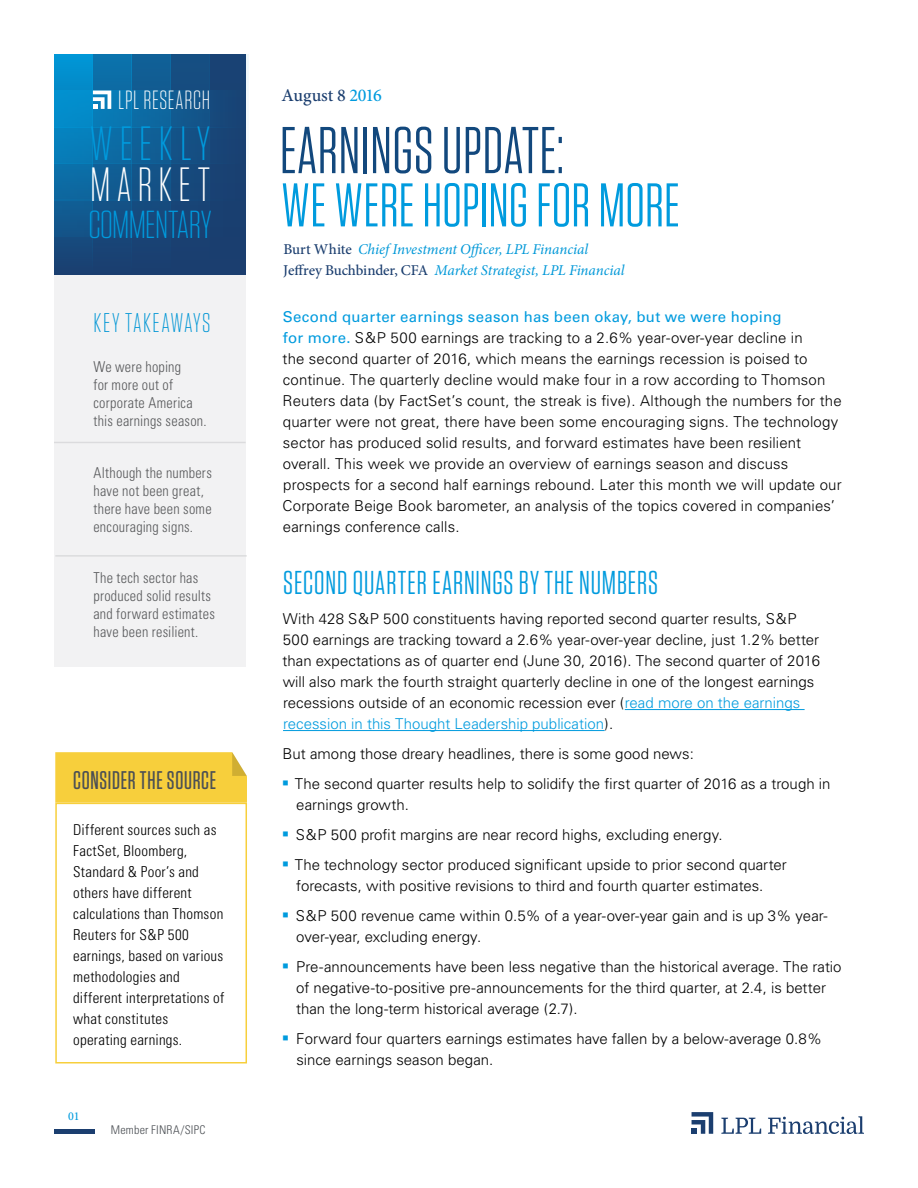
<style>
.page{position:relative;width:918px;height:1188px;background:#fff}
.page>*{position:absolute;margin:0;border:0;box-sizing:border-box;transform-origin:0 0}
.t1{font:66px "Tungsten Narrow";letter-spacing:.01em;color:#12487d}
.t2{font:61.5px "Tungsten Narrow";letter-spacing:.005em;color:#009bde}
.t3{font:300 48px "Tungsten Narrow";letter-spacing:.13em;color:#fff}
.t4{font:300 48px "Tungsten Narrow";letter-spacing:.135em;color:#009bde;scale:1.04 1}
.t5{font:300 39px "Tungsten Narrow";letter-spacing:-.015em;color:#009bde;scale:1.04 1}
.t6{font:33px "Tungsten Narrow";letter-spacing:.025em;color:#009bde}
.t7{font:300 27px "Tungsten Narrow";letter-spacing:.055em;color:#0497d5;scale:1.04 1}
.t8{font:300 26.25px "Tungsten Narrow";letter-spacing:.025em;color:#fff}
.t9{font:500 25.5px "Tungsten Narrow";letter-spacing:.03em;color:#4b4f54}
.t10{font:500 18px "Minion Pro";letter-spacing:-.01em;color:#1b3e6f}
.t11{font:300 15px/21px "Univers";color:#000}
.t12{font:300 condensed 15px/21px "Univers";letter-spacing:.02em;color:#000}
.t13{font:300 condensed 15px/18px "Univers";letter-spacing:.02em;color:#58595b;scale:.95 1}
.t14{font:italic 15px/21.5px "Minion Pro";letter-spacing:-.005em;color:#0098d8}
.t15{font:300 condensed 12px "Univers";letter-spacing:.015em;color:#4b4f54}
.t16{font:500 12px "Minion Pro";color:#009bde}
.s1{color:#009bde}
.s2{font-weight:500;font-style:normal;color:#1b3e6f}
.s3{font-weight:400;color:#009bde}
</style>
<div class="page">
<svg style="left:93px;top:54px;width:39px;height:221px;background:#106198"></svg>
<div style="left:209px;top:54px;width:39px;height:220px;background:#194274"></div>
<svg style="left:171px;top:54px;width:38px;height:221px;background:#164b7f"></svg>
<svg style="left:132px;top:54px;width:39px;height:221px;background:#12578d"></svg>
<svg style="left:54px;top:54px;width:39px;height:221px;background:#0975af"></svg>
<div style="left:54px;top:164px;width:194px;height:36px;background:linear-gradient(to right,#0769a3,#244371)"></div>
<div style="left:54px;top:200px;width:194px;height:37px;background:linear-gradient(to right,#0d568d,#244372)"></div>
<div style="left:54px;top:127px;width:194px;height:37px;background:linear-gradient(to right,#017fbd,#244472)"></div>
<svg style="left:93px;top:91px;width:18px;height:18px"></svg>
<hr style="left:54px;top:1130px;width:40px;height:4px;background:#1b3e6f">
<svg style="left:692px;top:1112px;width:21px;height:22px"></svg>
<svg style="left:721px;top:1118px;width:40px;height:16px"></svg>
<svg style="left:768px;top:1116px;width:96px;height:18px"></svg>
<hr style="left:625px;top:709px;width:180px;height:1px;background:#009bde">
<hr style="left:283px;top:730px;width:322px;height:1px;background:#009bde">
<hr style="left:56px;top:336px;width:195px;height:2px;background:#4b4f54">
<div style="left:54px;top:275px;width:192px;height:391px;background:#efeff0"></div>
<hr style="left:55px;top:555px;width:192px;height:2px;background:#4b4f54">
<hr style="left:54px;top:442px;width:192px;height:1px;background:#4b4f54">
<svg style="left:55px;top:752px;width:192px;height:51px;background:#f6cf41"></svg>
<div style="left:55px;top:803px;width:192px;height:261px;border:2px solid #f7cf3c"></div>
<h3 class="t8" style="left:118px;top:87px;width:93px">LPL RESEARCH</h3>
<h3 class="t4" style="left:90px;top:120px;width:117px">WEEKLY</h3>
<h3 class="t3" style="left:90px;top:161px;width:121px">MARKET</h3>
<h3 class="t5" style="left:88px;top:205px;width:120px">COMMENTARY</h3>
<h3 class="t7" style="left:93px;top:310px;width:114px">KEY TAKEAWAYS</h3>
<p class="t13" style="left:93px;top:357px;width:121px">We were hoping<br>for more out of corporate America this earnings season.</p>
<p class="t13" style="left:93px;top:463px;width:126px">Although the numbers have not been great, there have been some encouraging signs.</p>
<p class="t13" style="left:93px;top:569px;width:129px">The tech sector has produced solid results and forward estimates have been resilient.</p>
<h3 class="t9" style="left:73px;top:767px;width:144px">CONSIDER THE SOURCE</h3>
<p class="t12" style="left:73px;top:819px;width:153px">Different sources such as<br>FactSet, Bloomberg,<br>Standard &amp; Poor’s and others have different calculations than Thomson<br>Reuters for S&amp;P 500 earnings, based on various methodologies and different interpretations of what constitutes operating earnings.</p>
<p class="t16" style="left:68px;top:1108px;width:13px">01</p>
<p class="t15" style="left:111px;top:1123px;width:96px">Member FINRA/SIPC</p>
<p class="t10" style="left:282px;top:83px;width:102px">August 8 <span class="s1">2016</span></p>
<h1 class="t1" style="left:280px;top:118px;width:285px">EARNINGS UPDATE:</h1>
<h2 class="t2" style="left:281px;top:175px;width:400px">WE WERE HOPING FOR MORE</h2>
<p class="t14" style="left:283px;top:238px;width:343px"><span class="s2">Burt White</span> Chief Investment Officer, LPL Financial<br><span class="s2">Jeffrey Buchbinder, CFA</span> Market Strategist, LPL Financial</p>
<p class="t11" style="left:282px;top:306px;width:561px"><span class="s3">Second quarter earnings season has been okay, but we were hoping<br>for more.</span> S&amp;P 500 earnings are tracking to a 2.6% year-over-year decline in<br>the second quarter of 2016, which means the earnings recession is poised to continue. The quarterly decline would make four in a row according to Thomson Reuters data (by FactSet’s count, the streak is five). Although the numbers for the quarter were not great, there have been some encouraging signs. The technology sector has produced solid results, and forward estimates have been resilient overall. This week we provide an overview of earnings season and discuss prospects for a second half earnings rebound. Later this month we will update our Corporate Beige Book barometer, an analysis of the topics covered in companies’ earnings conference calls.</p>
<h3 class="t6" style="left:283px;top:566px;width:376px">SECOND QUARTER EARNINGS BY THE NUMBERS</h3>
<p class="t11" style="left:283px;top:608px;width:539px">With 428 S&amp;P 500 constituents having reported second quarter results, S&amp;P 500 earnings are tracking toward a 2.6% year-over-year decline, just 1.2% better than expectations as of quarter end (June 30, 2016). The second quarter of 2016 will also mark the fourth straight quarterly decline in one of the longest earnings recessions outside of an economic recession ever (<span class="s1">read more on the earnings recession in this Thought Leadership publication</span>).</p>
<p class="t11" style="left:295px;top:739px;width:537px;line-height:30px;text-indent:-12px">But among those dreary headlines, there is some good news:<br>The second quarter results help to solidify the first quarter of 2016 as a trough in</p>
<p class="t11" style="left:295px;top:790px;width:493px;line-height:30px">earnings growth.<br>S&amp;P 500 profit margins are near record highs, excluding energy.<br>The technology sector produced significant upside to prior second quarter</p>
<p class="t11" style="left:296px;top:871px;width:533px;line-height:30px">forecasts, with positive revisions to third and fourth quarter estimates.<br>S&amp;P 500 revenue came within 0.5% of a year-over-year gain and is up 3% year-</p>
<p class="t11" style="left:296px;top:922px;width:547px;line-height:30px">over-year, excluding energy.<br>Pre-announcements have been less negative than the historical average. The ratio</p>
<p class="t11" style="left:296px;top:977px;width:531px">of negative-to-positive pre-announcements for the third quarter, at 2.4, is better than the long-term historical average (2.7).</p>
<p class="t11" style="left:296px;top:1028px;width:527px">Forward four quarters earnings estimates have fallen by a below-average 0.8% since earnings season began.</p>
</div>
